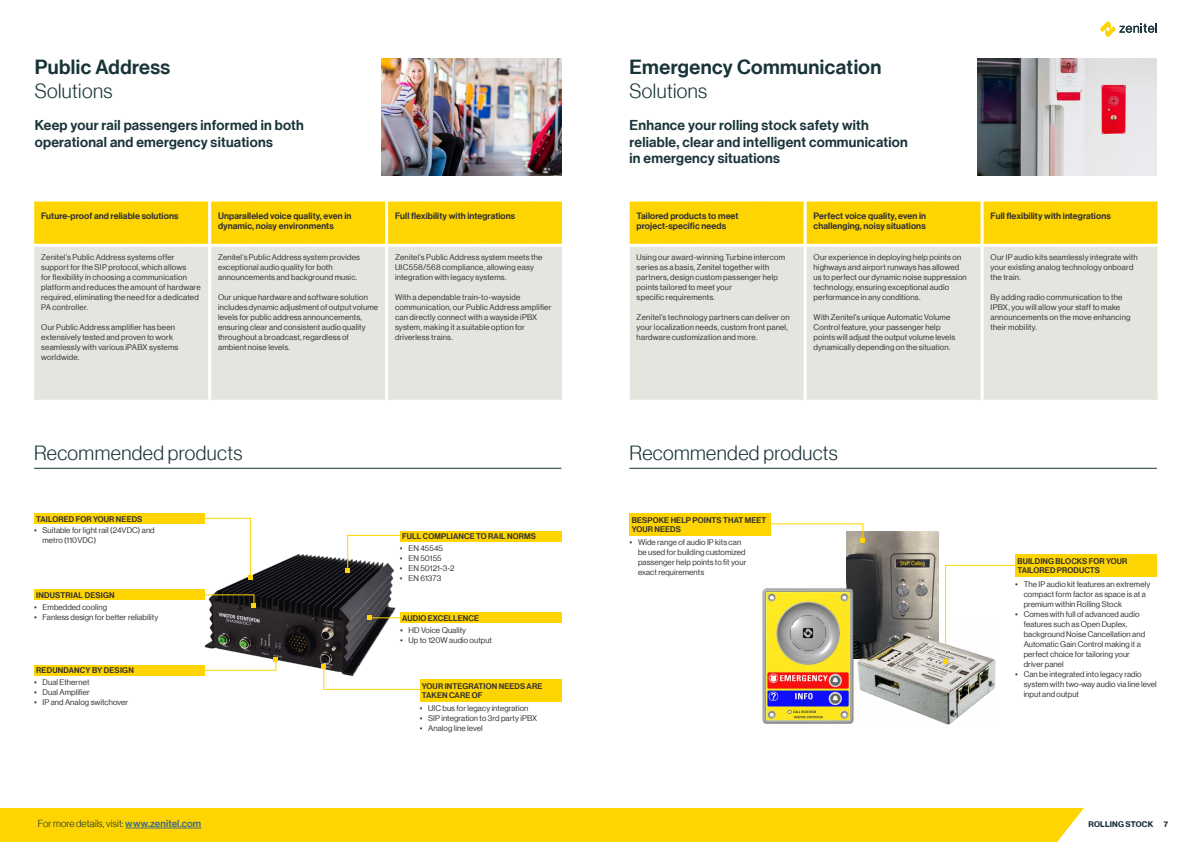
<style>
.page{position:relative;width:1191px;height:842px;background:#fff}
.page>*{position:absolute;margin:0;border:0;box-sizing:border-box;transform-origin:0 0}
.t1{font:20px "N Haas Grotesk DS Pro 45 Lt";letter-spacing:.02em;color:#193439}
.t2{font:20px "N Haas Grotesk DS Pro 65 Md";letter-spacing:.02em;color:#193439}
.t3{font:14px/16.8px "N Haas Grotesk DS Pro 65 Md";letter-spacing:.02em;color:#193439}
.t4{font:10px "N Haas Grotesk DS Pro 45 Lt";letter-spacing:.01em;color:#193439}
.t5{font:9px/10px "N Haas Grotesk DS Pro 65 Md";letter-spacing:.01em;color:#312f30}
.t6{font:8px/10px "N Haas Grotesk DS Pro 55 Rg";letter-spacing:.02em;color:#312f30}
.t7{font:8px/9.6px "N Haas Grotesk DS Pro 65 Md";letter-spacing:.015em;color:#312f30}
.t8{font:8px "N Haas Grotesk DS Pro 75 Bd";letter-spacing:.025em;color:#193439}
.s1{font-family:"Arial";font-weight:900}
.s2{font-family:"N Haas Grotesk DS Pro 65 Md";color:#476e80}
</style>
<div class="page">
<div style="left:0;top:808px;width:1084px;height:34px;background:#fed503"></div>
<hr style="left:125px;top:828px;width:76px;height:1px;background:#476e80">
<svg style="left:1100px;top:21px;width:57px;height:16px"></svg>
<img style="left:977px;top:59px;width:180px;height:116px">
<img style="left:382px;top:59px;width:179px;height:116px">
<img style="left:202px;top:554px;width:197px;height:122px">
<img style="left:846px;top:531px;width:92px;height:91px">
<img style="left:763px;top:588px;width:92px;height:136px">
<img style="left:851px;top:622px;width:145px;height:103px">
<div style="left:34px;top:247px;width:528px;height:153px;background:#e6e4df"></div>
<div style="left:34px;top:201px;width:528px;height:43px;background:#fed503"></div>
<hr style="left:208px;top:247px;width:3px;height:153px;background:#fff">
<hr style="left:385px;top:247px;width:3px;height:153px;background:#fff">
<div style="left:629px;top:247px;width:528px;height:153px;background:#e6e4df"></div>
<div style="left:629px;top:201px;width:529px;height:43px;background:#fed503"></div>
<hr style="left:803px;top:247px;width:3px;height:153px;background:#fff">
<hr style="left:980px;top:247px;width:3px;height:153px;background:#fff">
<div style="left:629px;top:513px;width:142px;height:23px;background:#fed503"></div>
<svg style="left:771px;top:523px;width:94px;height:20px"></svg>
<hr style="left:34px;top:468px;width:527px;height:1px;background:#193439">
<hr style="left:629px;top:468px;width:528px;height:1px;background:#193439">
<svg style="left:202px;top:517px;width:50px;height:62px"></svg>
<svg style="left:202px;top:594px;width:54px;height:13px"></svg>
<div style="left:34px;top:513px;width:170px;height:11px;background:#fed503"></div>
<div style="left:34px;top:590px;width:170px;height:10px;background:#fed503"></div>
<hr style="left:369px;top:617px;width:46px;height:1px;background:#fed503">
<svg style="left:367px;top:616px;width:4px;height:4px"></svg>
<div style="left:400px;top:612px;width:161px;height:11px;background:#fed503"></div>
<svg style="left:346px;top:534px;width:54px;height:38px"></svg>
<div style="left:400px;top:531px;width:161px;height:11px;background:#fed503"></div>
<svg style="left:202px;top:657px;width:76px;height:14px"></svg>
<div style="left:34px;top:665px;width:170px;height:10px;background:#fed503"></div>
<div style="left:420px;top:679px;width:141px;height:23px;background:#fed503"></div>
<svg style="left:322px;top:665px;width:98px;height:25px"></svg>
<svg style="left:943px;top:564px;width:72px;height:99px"></svg>
<div style="left:1015px;top:554px;width:142px;height:23px;background:#fed503"></div>
<h1 class="t2" style="left:35px;top:55px;width:137px">Public Address</h1>
<h1 class="t1" style="left:35px;top:79px;width:79px">Solutions</h1>
<h2 class="t3" style="left:35px;top:117px;width:270px">Keep your rail passengers informed in both operational and emergency situations</h2>
<p class="t5" style="left:41px;top:211px;width:139px">Future-proof and reliable solutions</p>
<p class="t5" style="left:218px;top:211px;width:135px">Unparalleled voice quality, even in dynamic, noisy environments</p>
<p class="t5" style="left:395px;top:211px;width:122px">Full flexibility with integrations</p>
<p class="t6" style="left:41px;top:252px;width:161px">Zenitel’s Public Address systems offer support for the SIP protocol, which allows<br>for flexibility in choosing a communication platform and reduces the amount of hardware required, eliminating the need for a dedicated PA controller.</p>
<p class="t6" style="left:41px;top:322px;width:139px">Our Public Address amplifier has been extensively tested and proven to work seamlessly with various iPABX systems worldwide.</p>
<p class="t6" style="left:218px;top:252px;width:143px">Zenitel’s Public Address system provides exceptional audio quality for both announcements and background music.</p>
<p class="t6" style="left:218px;top:292px;width:162px">Our unique hardware and software solution includes dynamic adjustment of output volume levels for public address announcements, ensuring clear and consistent audio quality throughout a broadcast, regardless of ambient noise levels.</p>
<p class="t6" style="left:395px;top:252px;width:149px">Zenitel’s Public Address system meets the<br>UIC558/568 compliance, allowing easy integration with legacy systems.</p>
<p class="t6" style="left:395px;top:292px;width:158px">With a dependable train-to-wayside communication, our Public Address amplifier can directly connect with a wayside iPBX system, making it a suitable option for driverless trains.</p>
<h1 class="t2" style="left:629px;top:55px;width:253px">Emergency Communication</h1>
<h1 class="t1" style="left:629px;top:79px;width:79px">Solutions</h1>
<h2 class="t3" style="left:629px;top:117px;width:280px">Enhance your rolling stock safety with reliable, clear and intelligent communication in emergency situations</h2>
<p class="t5" style="left:636px;top:211px;width:103px">Tailored products to meet project-specific needs</p>
<p class="t5" style="left:813px;top:211px;width:114px">Perfect voice quality, even in challenging, noisy situations</p>
<p class="t5" style="left:990px;top:211px;width:122px">Full flexibility with integrations</p>
<p class="t6" style="left:636px;top:252px;width:150px">Using our award-winning Turbine intercom series as a basis, Zenitel together with partners, design custom passenger help points tailored to meet your<br>specific requirements.</p>
<p class="t6" style="left:636px;top:312px;width:155px">Zenitel’s technology partners can deliver on your localization needs, custom front panel, hardware customization and more.</p>
<p class="t6" style="left:813px;top:252px;width:155px">Our experience in deploying help points on highways and airport runways has allowed us to perfect our dynamic noise suppression technology, ensuring exceptional audio performance in any conditions.</p>
<p class="t6" style="left:813px;top:312px;width:143px">With Zenitel’s unique Automatic Volume Control feature, your passenger help points will adjust the output volume levels dynamically depending on the situation.</p>
<p class="t6" style="left:990px;top:252px;width:149px">Our IP audio kits seamlessly integrate with your existing analog technology onboard the train.</p>
<p class="t6" style="left:990px;top:292px;width:141px">By adding radio communication to the<br>IPBX, you will allow your staff to make announcements on the move enhancing their mobility.</p>
<h1 class="t1" style="left:34px;top:442px;width:210px">Recommended products</h1>
<h1 class="t1" style="left:629px;top:442px;width:210px">Recommended products</h1>
<p class="t7" style="left:36px;top:514px;width:108px">TAILORED FOR YOUR NEEDS</p>
<p class="t6" style="left:43px;top:526px;width:114px;text-indent:-9px"><span class="s1">▪</span> Suitable for light rail (24VDC) and metro (110VDC)</p>
<p class="t7" style="left:36px;top:591px;width:80px">INDUSTRIAL DESIGN</p>
<p class="t6" style="left:34px;top:602px;width:75px"><span class="s1">▪</span> Embedded cooling</p>
<p class="t6" style="left:34px;top:612px;width:126px"><span class="s1">▪</span> Fanless design for better reliability</p>
<p class="t7" style="left:36px;top:666px;width:99px">REDUNDANCY BY DESIGN</p>
<p class="t6" style="left:34px;top:677px;width:57px"><span class="s1">▪</span> Dual Ethernet</p>
<p class="t6" style="left:34px;top:687px;width:57px"><span class="s1">▪</span> Dual Amplifier</p>
<p class="t6" style="left:34px;top:697px;width:96px"><span class="s1">▪</span> IP and Analog switchover</p>
<p class="t7" style="left:402px;top:532px;width:135px">FULL COMPLIANCE TO RAIL NORMS</p>
<p class="t6" style="left:400px;top:544px;width:45px"><span class="s1">▪</span> EN 45545</p>
<p class="t6" style="left:400px;top:554px;width:43px"><span class="s1">▪</span> EN 50155</p>
<p class="t6" style="left:400px;top:564px;width:56px"><span class="s1">▪</span> EN 50121-3-2</p>
<p class="t6" style="left:400px;top:574px;width:43px"><span class="s1">▪</span> EN 61373</p>
<p class="t7" style="left:402px;top:613px;width:78px">AUDIO EXCELLENCE</p>
<p class="t6" style="left:400px;top:625px;width:68px"><span class="s1">▪</span> HD Voice Quality</p>
<p class="t6" style="left:400px;top:635px;width:93px"><span class="s1">▪</span> Up to 120W audio output</p>
<p class="t7" style="left:422px;top:681px;width:122px">YOUR INTEGRATION NEEDS ARE<br>TAKEN CARE OF</p>
<p class="t6" style="left:420px;top:703px;width:110px"><span class="s1">▪</span> UIC bus for legacy integration</p>
<p class="t6" style="left:420px;top:713px;width:119px"><span class="s1">▪</span> SIP integration to 3rd party iPBX</p>
<p class="t6" style="left:420px;top:723px;width:64px"><span class="s1">▪</span> Analog line level</p>
<p class="t7" style="left:631px;top:515px;width:136px">BESPOKE HELP POINTS THAT MEET<br>YOUR NEEDS</p>
<p class="t6" style="left:638px;top:537px;width:110px;text-indent:-9px"><span class="s1">▪</span> Wide range of audio IP kits can be used for building customized passenger help points to fit your exact requirements</p>
<p class="t7" style="left:1017px;top:556px;width:112px">BUILDING BLOCKS FOR YOUR<br>TAILORED PRODUCTS</p>
<p class="t6" style="left:1023px;top:579px;width:128px;text-indent:-9px"><span class="s1">▪</span> The IP audio kit features an extremely compact form factor as space is at a premium within Rolling Stock</p>
<p class="t6" style="left:1023px;top:609px;width:123px;text-indent:-9px"><span class="s1">▪</span> Comes with full of advanced audio features such as Open Duplex, background Noise Cancellation and<br>Automatic Gain Control making it a perfect choice for tailoring your driver panel</p>
<p class="t6" style="left:1023px;top:669px;width:134px;text-indent:-9px"><span class="s1">▪</span> Can be integrated into legacy radio system with two-way audio via line level input and output</p>
<p class="t4" style="left:38px;top:818px;width:165px">For more details, visit: <span class="s2">www.zenitel.com</span></p>
<p class="t8" style="left:1163px;top:819px;width:6px">7</p>
<p class="t8" style="left:1088px;top:819px;width:66px">ROLLING STOCK</p>
</div>
